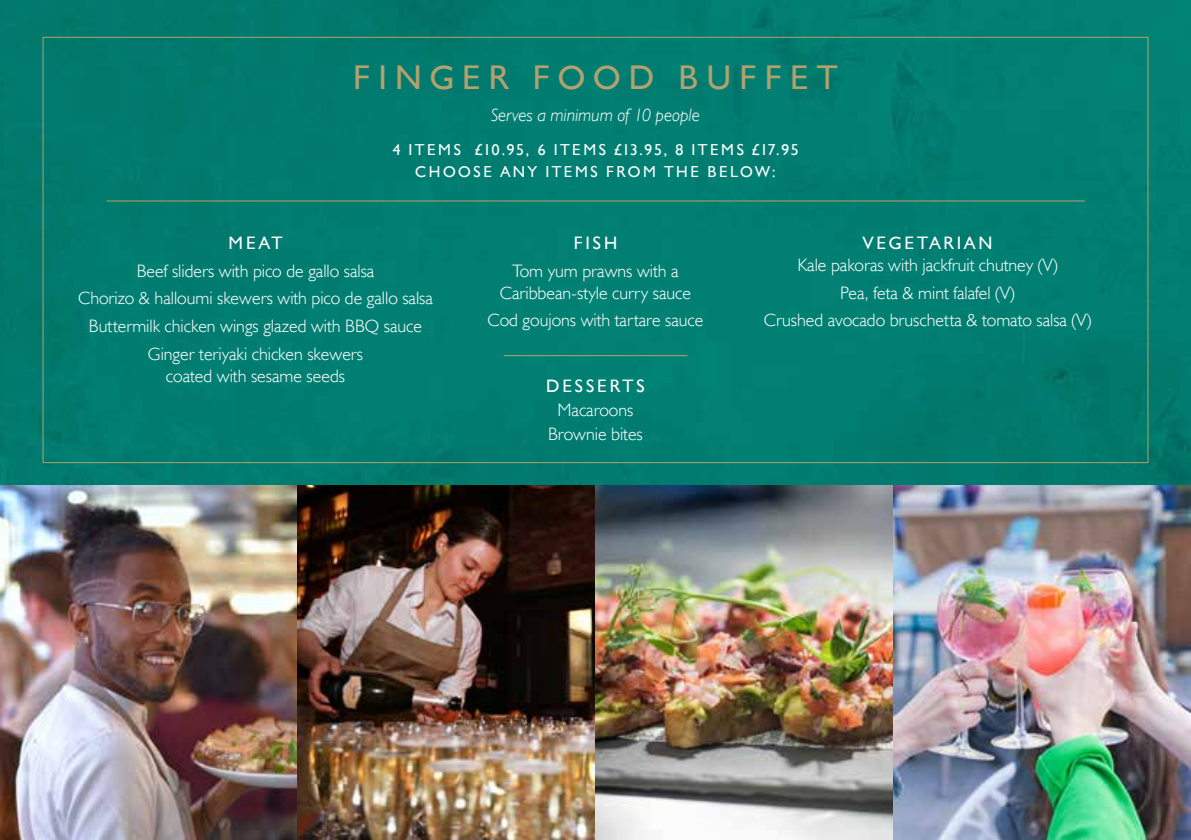
<style>
.page{position:relative;width:1191px;height:840px;background:#fff}
.page>*{position:absolute;margin:0;border:0;box-sizing:border-box;transform-origin:0 0}
.t1{font:34.2px "Humanist 521 BT";letter-spacing:.235em;color:#b3a16e}
.t2{font:italic 300 18.2px "Humanist 521 BT";color:#fff}
.t3{font:300 18px/27.6px "Humanist 521 BT";color:#fff;text-align:center}
.t4{font:18px "Humanist 521 BT";letter-spacing:.16em;color:#fff}
.t5{font:15.8px/22.4px "Humanist 521 BT";letter-spacing:.155em;color:#fff;text-align:center}
</style>
<div class="page">
<div style="left:0;top:0;width:1191px;height:485px;background:#017d71"></div>
<hr style="left:106px;top:200px;width:978px;height:1px;background:#b3a16e">
<hr style="left:503px;top:355px;width:184px;height:1px;background:#b3a16e">
<img style="left:0;top:485px;width:298px;height:354px">
<img style="left:298px;top:485px;width:298px;height:354px">
<img style="left:596px;top:485px;width:297px;height:354px">
<img style="left:893px;top:485px;width:298px;height:354px">
<h1 class="t1" style="left:353px;top:57px;width:486px">FINGER FOOD BUFFET</h1>
<p class="t2" style="left:491px;top:103px;width:210px">Serves a minimum of 10 people</p>
<p class="t5" style="left:393px;top:138px;width:407px">4 ITEMS £10.95, 6 ITEMS £13.95, 8 ITEMS £17.95<br>CHOOSE ANY ITEMS FROM THE BELOW:</p>
<p class="t4" style="left:228px;top:232px;width:55px">MEAT</p>
<p class="t3" style="left:78px;top:256px;width:356px">Beef sliders with pico de gallo salsa<br>Chorizo &amp; halloumi skewers with pico de gallo salsa Buttermilk chicken wings glazed with BBQ sauce Ginger teriyaki chicken skewers</p>
<p class="t3" style="left:166px;top:361px;width:181px">coated with sesame seeds</p>
<p class="t4" style="left:573px;top:232px;width:45px">FISH</p>
<p class="t3" style="left:500px;top:259px;width:193px;line-height:22px">Tom yum prawns with a<br>Caribbean-style curry sauce</p>
<p class="t3" style="left:487px;top:306px;width:217px">Cod goujons with tartare sauce</p>
<p class="t4" style="left:546px;top:375px;width:100px">DESSERTS</p>
<p class="t3" style="left:548px;top:398px;width:96px;line-height:23.6px">Macaroons<br>Brownie bites</p>
<p class="t4" style="left:863px;top:232px;width:131px">VEGETARIAN</p>
<p class="t3" style="left:764px;top:251px;width:329px">Kale pakoras with jackfruit chutney (V)<br>Pea, feta &amp; mint falafel (V)<br>Crushed avocado bruschetta &amp; tomato salsa (V)</p>
</div>
